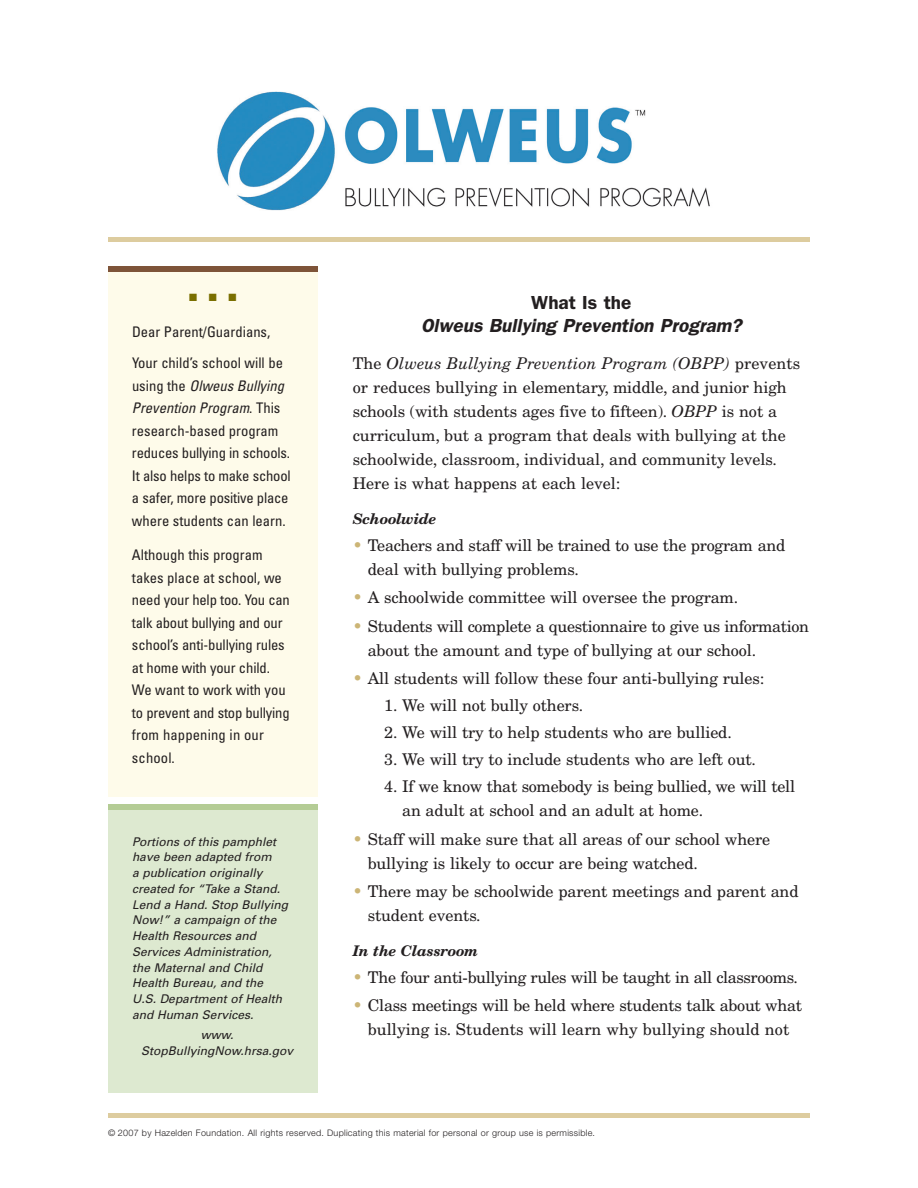
<style>
.page{position:relative;width:918px;height:1188px;background:#fff}
.page>*{position:absolute;margin:0;border:0;box-sizing:border-box;transform-origin:0 0}
.t1{font:italic 600 18.9px/22.8px "Franklin Gothic";color:#231f20;text-align:center}
.t2{font:16.2px/24px "New Century Schlbk";letter-spacing:-.005em;color:#231f20}
.t3{font:condensed 14.7px/22.5px "Univers";letter-spacing:-.01em;color:#231f20}
.t4{font:italic 700 14.7px "New Century Schlbk";letter-spacing:-.01em;color:#231f20}
.t5{font:italic 12px/15.8px "Univers";color:#231f20}
.t6{font:10.5px "Zapf Dingbats";color:#7a6f00}
.t7{font:300 9px "Helvetica Neue";letter-spacing:.03em;color:#231f20}
.s1{font-style:italic}
.s2{font-style:normal}
.s3{color:#ccb576}
</style>
<div class="page">
<div style="left:108px;top:267px;width:210px;height:826px;background:#fefbea"></div>
<div style="left:108px;top:805px;width:210px;height:288px;background:#dde9d0"></div>
<div style="left:108px;top:1113px;width:702px;height:5px;background:#ddcc9f"></div>
<div style="left:108px;top:237px;width:702px;height:5px;background:#ddcc9f"></div>
<div style="left:92px;top:797px;width:235px;height:10px;background:#fff"></div>
<div style="left:108px;top:805px;width:210px;height:5px;background:#b4cc95"></div>
<div style="left:108px;top:267px;width:210px;height:5px;background:#7e5439"></div>
<img style="left:217px;top:91px;width:493px;height:120px">
<p class="t6" style="left:189px;top:291px;width:49px">■■■</p>
<p class="t3" style="left:132px;top:321px;width:140px">Dear Parent/Guardians,</p>
<p class="t3" style="left:132px;top:353px;width:160px">Your child’s school will be u s i n g t h e <span class="s1">Olweus Bullying<br>Prevention Program</span>. T h i s research-based program reduces bullying in schools.<br>It also helps to make school a safer, more positive place where students can learn.</p>
<p class="t3" style="left:132px;top:545px;width:159px">Although this program takes place at school, we need your help too. You can talk about bullying and our school’s anti-bullying rules at home with your child.<br>We want to work with you to prevent and stop bullying from happening in our school.</p>
<p class="t5" style="left:132px;top:835px;width:160px">Portions of this pamphlet have been adapted from<br>a publication originally created for “Take a Stand.<br>Lend a Hand. Stop Bullying<br>Now!” a campaign of the<br>Health Resources and<br>Services Administration, the Maternal and Child<br>Health Bureau, and the</p>
<p class="t5" style="left:132px;top:992px;width:154px">U.S. Department of Health and Human Services.</p>
<p class="t5" style="left:141px;top:1028px;width:156px;text-align:center">www.<br>StopBullyingNow.hrsa.gov</p>
<h4 class="t1" style="left:421px;top:293px;width:325px"><span class="s2">What Is the<br></span>Olweus Bullying Prevention Program?</h4>
<p class="t2" style="left:353px;top:353px;width:449px">The <span class="s1">Olweus Bullying Prevention Program (OBPP)</span> prevents or reduces bullying in elementary, middle, and junior high schools (with students ages five to fifteen). <span class="s1">OBPP</span> is not a curriculum, but a program that deals with bullying at the schoolwide, classroom, individual, and community levels.<br>Here is what happens at each level:</p>
<h5 class="t4" style="left:353px;top:513px;width:85px">Schoolwide</h5>
<p class="t2" style="left:368px;top:534px;width:419px;text-indent:-15px"><span class="s3">•</span> Teachers and staff will be trained to use the program and deal with bullying problems.</p>
<p class="t2" style="left:353px;top:587px;width:387px"><span class="s3">•</span> A schoolwide committee will oversee the program.</p>
<p class="t2" style="left:368px;top:615px;width:443px;text-indent:-15px"><span class="s3">•</span> Students will complete a questionnaire to give us information about the amount and type of bullying at our school.</p>
<p class="t2" style="left:353px;top:668px;width:413px"><span class="s3">•</span> All students will follow these four anti-bullying rules:</p>
<p class="t2" style="left:384px;top:695px;width:201px">1. We will not bully others.</p>
<p class="t2" style="left:384px;top:722px;width:349px">2. We will try to help students who are bullied.</p>
<p class="t2" style="left:384px;top:749px;width:373px">3. We will try to include students who are left out.</p>
<p class="t2" style="left:402px;top:776px;width:394px;text-indent:-18px">4. If we know that somebody is being bullied, we will tell an adult at school and an adult at home.</p>
<p class="t2" style="left:368px;top:828px;width:404px;text-indent:-15px"><span class="s3">•</span> Staff will make sure that all areas of our school where bullying is likely to occur are being watched.</p>
<p class="t2" style="left:368px;top:881px;width:432px;text-indent:-15px"><span class="s3">•</span> There may be schoolwide parent meetings and parent and student events.</p>
<h5 class="t4" style="left:353px;top:945px;width:127px">In the Classroom</h5>
<p class="t2" style="left:353px;top:966px;width:447px"><span class="s3">•</span> The four anti-bullying rules will be taught in all classrooms.</p>
<p class="t2" style="left:353px;top:995px;width:451px;text-align:center"><span class="s3">•</span> Class meetings will be held where students talk about what bullying is. Students will learn why bullying should not</p>
<p class="t7" style="left:108px;top:1129px;width:489px">© 2007 by Hazelden Foundation. All rights reserved. Duplicating this material for personal or group use is permissible.</p>
</div>
